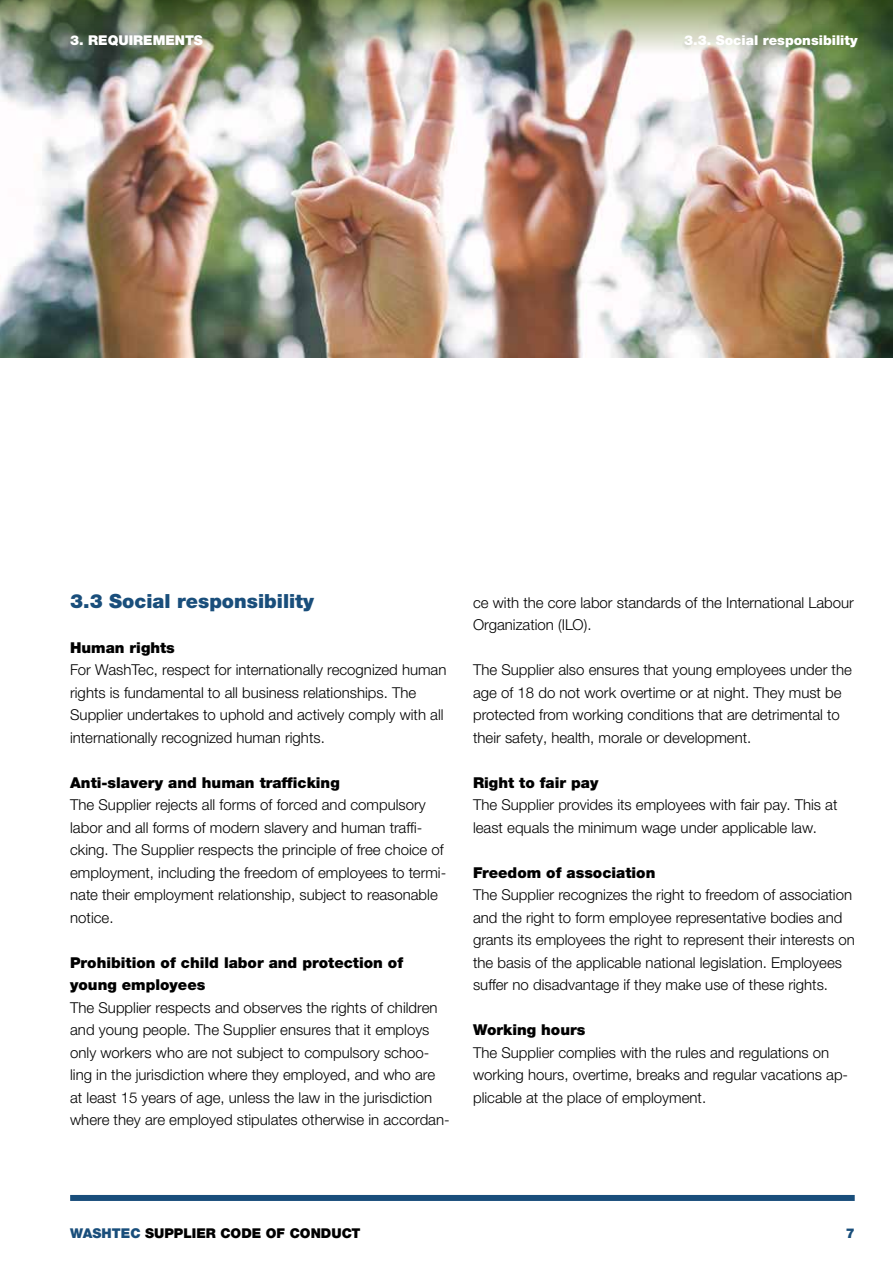
<style>
.page{position:relative;width:893px;height:1263px;background:#fff}
.page>*{position:absolute;margin:0;border:0;box-sizing:border-box;transform-origin:0 0}
.t1{font:900 19.5px "Helvetica Neue LTW1 G";color:#194e7b}
.t2{font:300 15px/22.5px "Helvetica Neue LTW1 G";color:#000}
.t3{font:900 15px/22.5px "Helvetica Neue LTW1 G";color:#000}
.t4{font:900 13.5px "Helvetica Neue LTW1 G";color:#fff}
.t5{font:900 13.5px "Helvetica Neue LTW1 G";color:#000}
.t6{font:900 13.5px "Helvetica Neue LTW1 G";color:#194e7b}
.s1{color:#194e7b}
</style>
<div class="page">
<img style="left:0;top:54px;width:893px;height:303px">
<img style="left:0;top:0;width:893px;height:54px">
<div style="left:70px;top:1195px;width:785px;height:6px;background:#194e7b"></div>
<p class="t4" style="left:70px;top:32px;width:134px">3. REQUIREMENTS</p>
<p class="t4" style="left:684px;top:32px;width:175px">3.3. Social responsibility</p>
<h1 class="t1" style="left:70px;top:589px;width:245px">3.3 Social responsibility</h1>
<p class="t3" style="left:70px;top:636px;width:106px">Human rights</p>
<p class="t2" style="left:70px;top:658px;width:378px">For WashTec, respect for internationally recognized human rights is fundamental to all business relationships. The Supplier undertakes to uphold and actively comply with all internationally recognized human rights.</p>
<p class="t3" style="left:70px;top:771px;width:271px">Anti-slavery and human trafficking</p>
<p class="t2" style="left:70px;top:793px;width:378px">The Supplier rejects all forms of forced and compulsory labor and all forms of modern slavery and human traffi&shy;cking. The Supplier respects the principle of free choice of employment, including the freedom of employees to termi&shy;nate their employment relationship, subject to reasonable notice.</p>
<p class="t3" style="left:70px;top:951px;width:335px">Prohibition of child labor and protection of young employees</p>
<p class="t2" style="left:70px;top:996px;width:381px">The Supplier respects and observes the rights of children and young people. The Supplier ensures that it employs only workers who are not subject to compulsory schoo&shy;ling in the jurisdiction where they employed, and who are at least 15 years of age, unless the law in the jurisdiction where they are employed stipulates otherwise in accordan-</p>
<p class="t2" style="left:473px;top:591px;width:382px">ce with the core labor standards of the International Labour<br>Organization (ILO).</p>
<p class="t2" style="left:473px;top:658px;width:380px">The Supplier also ensures that young employees under the age of 18 do not work overtime or at night. They must be protected from working conditions that are detrimental to their safety, health, morale or development.</p>
<p class="t3" style="left:473px;top:771px;width:127px">Right to fair pay</p>
<p class="t2" style="left:473px;top:793px;width:366px">The Supplier provides its employees with fair pay. This at least equals the minimum wage under applicable law.</p>
<p class="t3" style="left:473px;top:861px;width:184px">Freedom of association</p>
<p class="t2" style="left:473px;top:883px;width:383px">The Supplier recognizes the right to freedom of association and the right to form employee representative bodies and grants its employees the right to represent their interests on the basis of the applicable national legislation. Employees suffer no disadvantage if they make use of these rights.</p>
<p class="t3" style="left:473px;top:1018px;width:114px">Working hours</p>
<p class="t2" style="left:473px;top:1041px;width:377px">The Supplier complies with the rules and regulations on working hours, overtime, breaks and regular vacations ap&shy;plicable at the place of employment.</p>
<p class="t5" style="left:70px;top:1225px;width:292px"><span class="s1">WASHTEC</span> SUPPLIER CODE OF CONDUCT</p>
<p class="t6" style="left:846px;top:1225px;width:11px">7</p>
</div>
